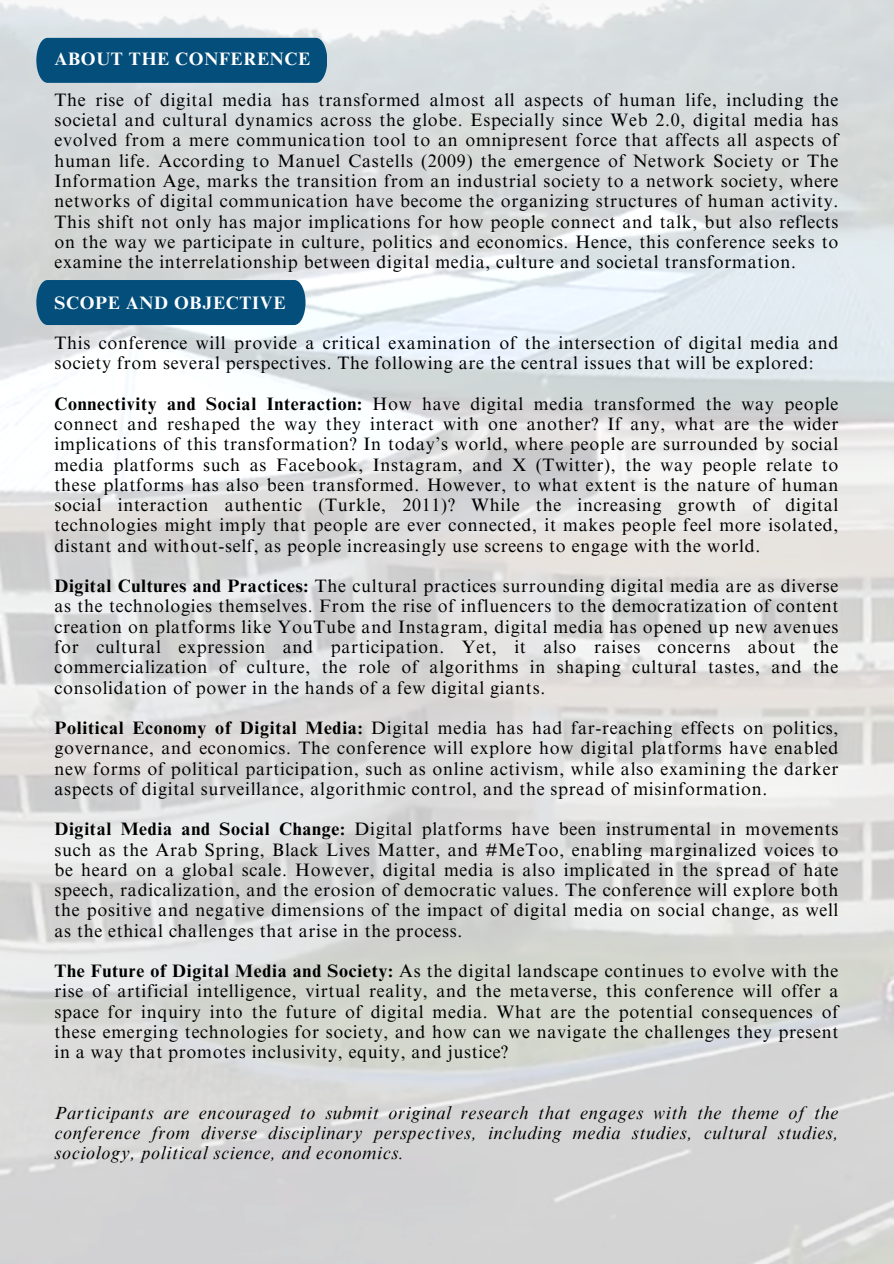
<style>
.page{position:relative;width:894px;height:1264px;background:#fff}
.page>*{position:absolute;margin:0;border:0;box-sizing:border-box;transform-origin:0 0}
.t1{font:18px/20.2px "Times NRMT Pro";letter-spacing:.04em;color:#000;text-align:justify}
.t2{font:italic 18px/20.2px "Times NRMT Pro";letter-spacing:.04em;color:#000;text-align:justify}
.t3{font:700 18px "Times NRMT Pro";letter-spacing:.04em;color:#fff}
.s1{font-weight:700}
</style>
<div class="page">
<div style="left:36px;top:38px;width:291px;height:45px;background:#034e7b"></div>
<div style="left:36px;top:280px;width:269px;height:45px;background:#034e7b"></div>
<p class="t3" style="left:54px;top:53px;width:257px">ABOUT THE CONFERENCE</p>
<h1 class="t1" style="left:54px;top:92px;width:785px">The rise of digital media has transformed almost all aspects of human life, including the societal and cultural dynamics across the globe. Especially since Web 2.0, digital media has evolved from a mere communication tool to an omnipresent force that affects all aspects of human life. According to Manuel Castells (2009) the emergence of Network Society or The Information Age, marks the transition from an industrial society to a network society, where networks of digital communication have become the organizing structures of human activity.<br>This shift not only has major implications for how people connect and talk, but also reflects on the way we participate in culture, politics and economics. Hence, this conference seeks to examine the interrelationship between digital media, culture and societal transformation.</h1>
<p class="t3" style="left:54px;top:296px;width:232px">SCOPE AND OBJECTIVE</p>
<h1 class="t1" style="left:54px;top:335px;width:785px">This conference will provide a critical examination of the intersection of digital media and society from several perspectives. The following are the central issues that will be explored:</h1>
<p class="t1" style="left:54px;top:396px;width:785px"><span class="s1">Connectivity and Social Interaction:</span> How have digital media transformed the way people connect and reshaped the way they interact with one another? If any, what are the wider implications of this transformation? In today’s world, where people are surrounded by social media platforms such as Facebook, Instagram, and X (Twitter), the way people relate to these platforms has also been transformed. However, to what extent is the nature of human social interaction authentic (Turkle, 2011)? While the increasing growth of digital technologies might imply that people are ever connected, it makes people feel more isolated, distant and without-self, as people increasingly use screens to engage with the world.</p>
<p class="t1" style="left:54px;top:578px;width:785px"><span class="s1">Digital Cultures and Practices:</span> The cultural practices surrounding digital media are as diverse as the technologies themselves. From the rise of influencers to the democratization of content creation on platforms like YouTube and Instagram, digital media has opened up new avenues for cultural expression and participation. Yet, it also raises concerns about the commercialization of culture, the role of algorithms in shaping cultural tastes, and the consolidation of power in the hands of a few digital giants.</p>
<p class="t1" style="left:54px;top:720px;width:785px"><span class="s1">Political Economy of Digital Media:</span> Digital media has had far-reaching effects on politics, governance, and economics. The conference will explore how digital platforms have enabled new forms of political participation, such as online activism, while also examining the darker aspects of digital surveillance, algorithmic control, and the spread of misinformation.</p>
<p class="t1" style="left:54px;top:821px;width:785px"><span class="s1">Digital Media and Social Change:</span> Digital platforms have been instrumental in movements such as the Arab Spring, Black Lives Matter, and #MeToo, enabling marginalized voices to be heard on a global scale. However, digital media is also implicated in the spread of hate speech, radicalization, and the erosion of democratic values. The conference will explore both the positive and negative dimensions of the impact of digital media on social change, as well as the ethical challenges that arise in the process.</p>
<p class="t1" style="left:54px;top:963px;width:785px"><span class="s1">The Future of Digital Media and Society:</span> As the digital landscape continues to evolve with the rise of artificial intelligence, virtual reality, and the metaverse, this conference will offer a space for inquiry into the future of digital media. What are the potential consequences of these emerging technologies for society, and how can we navigate the challenges they present in a way that promotes inclusivity, equity, and justice?</p>
<p class="t2" style="left:54px;top:1104px;width:785px">Participants are encouraged to submit original research that engages with the theme of the conference from diverse disciplinary perspectives, including media studies, cultural studies, sociology, political science, and economics.</p>
</div>
